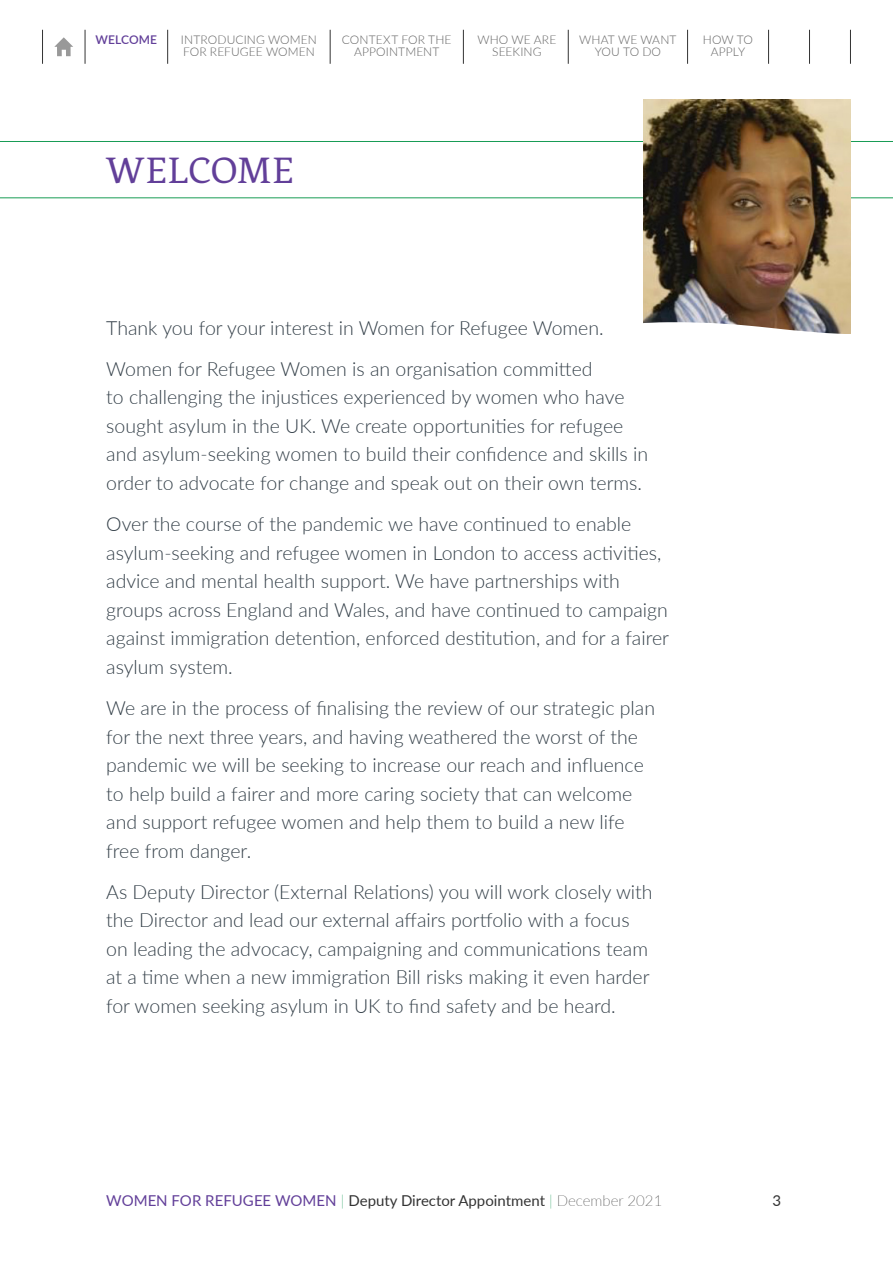
<style>
.page{position:relative;width:893px;height:1263px;background:#fff}
.page>*{position:absolute;margin:0;border:0;box-sizing:border-box;transform-origin:0 0}
.t1{font:39px "Fenix";letter-spacing:.005em;color:#623f99}
.t2{font:300 19.5px/28.5px "Lato";color:#333f48}
.t3{font:15px "Lato";color:#333}
.t4{font:300 12px/12px "Lato";letter-spacing:.01em;color:#636363;text-align:center}
.t5{font:600 12px "Lato";letter-spacing:.005em;color:#623f99}
.s1{color:#623f99}
.s2{font-weight:100;color:#189c55}
.s3{font-weight:100}
</style>
<div class="page">
<hr style="left:0;top:141px;width:893px;height:1px;background:#189c55">
<hr style="left:809px;top:30px;width:1px;height:34px;background:#333">
<hr style="left:850px;top:30px;width:1px;height:34px;background:#333">
<hr style="left:768px;top:30px;width:1px;height:34px;background:#333">
<hr style="left:85px;top:30px;width:1px;height:34px;background:#333">
<hr style="left:42px;top:30px;width:1px;height:34px;background:#333">
<hr style="left:167px;top:30px;width:1px;height:34px;background:#333">
<hr style="left:330px;top:30px;width:1px;height:34px;background:#333">
<hr style="left:463px;top:30px;width:1px;height:34px;background:#333">
<hr style="left:568px;top:30px;width:1px;height:34px;background:#333">
<hr style="left:687px;top:30px;width:1px;height:34px;background:#333">
<svg style="left:54px;top:37px;width:19px;height:19px"></svg>
<hr style="left:0;top:198px;width:893px;height:1px;background:#189c55">
<img style="left:644px;top:100px;width:207px;height:213px">
<svg style="left:643px;top:313px;width:208px;height:21px"></svg>
<p class="t5" style="left:96px;top:31px;width:63px">WELCOME</p>
<p class="t4" style="left:181px;top:33px;width:137px;text-align:left">INTRODUCING WOMEN<br>FOR REFUGEE WOMEN</p>
<p class="t4" style="left:342px;top:33px;width:111px">CONTEXT FOR THE<br>APPOINTMENT</p>
<p class="t4" style="left:703px;top:33px;width:52px">HOW TO<br>APPLY</p>
<p class="t4" style="left:477px;top:33px;width:80px">WHO WE ARE<br>SEEKING</p>
<p class="t4" style="left:579px;top:33px;width:99px">WHAT WE WANT<br>YOU TO DO</p>
<h1 class="t1" style="left:106px;top:149px;width:189px">WELCOME</h1>
<p class="t2" style="left:106px;top:306px;width:499px;line-height:41.2px">Thank you for your interest in Women for Refugee Women.<br>Women for Refugee Women is an organisation committed</p>
<p class="t2" style="left:106px;top:382px;width:543px">to challenging the injustices experienced by women who have sought asylum in the UK. We create opportunities for refugee and asylum-seeking women to build their confidence and skills in order to advocate for change and speak out on their own terms.</p>
<p class="t2" style="left:106px;top:509px;width:564px">Over the course of the pandemic we have continued to enable asylum-seeking and refugee women in London to access activities, advice and mental health support. We have partnerships with groups across England and Wales, and have continued to campaign against immigration detention, enforced destitution, and for a fairer asylum system.</p>
<p class="t2" style="left:106px;top:693px;width:550px">We are in the process of finalising the review of our strategic plan for the next three years, and having weathered the worst of the pandemic we will be seeking to increase our reach and influence to help build a fairer and more caring society that can welcome and support refugee women and help them to build a new life free from danger.</p>
<p class="t2" style="left:106px;top:877px;width:548px">As Deputy Director (External Relations) you will work closely with the Director and lead our external affairs portfolio with a focus on leading the advocacy, campaigning and communications team at a time when a new immigration Bill risks making it even harder for women seeking asylum in UK to find safety and be heard.</p>
<p class="t3" style="left:106px;top:1190px;width:558px"><span class="s1">WOMEN FOR REFUGEE WOMEN</span> <span class="s2">|</span> Deputy Director Appointment <span class="s2">|</span> <span class="s3">December 2021</span></p>
<p class="t3" style="left:772px;top:1190px;width:10px">3</p>
</div>
